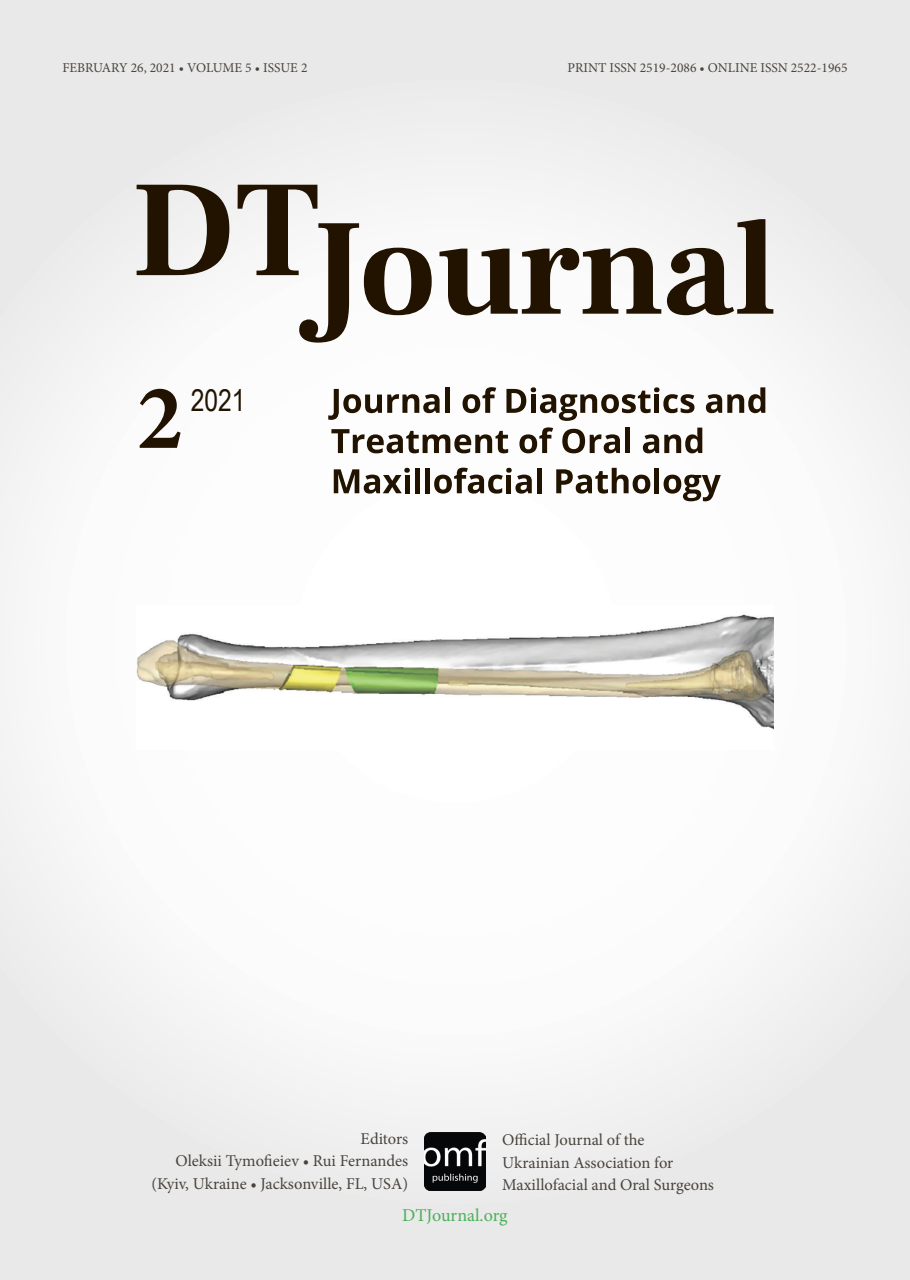
<style>
.page{position:relative;width:910px;height:1280px;background:#fff}
.page>*{position:absolute;margin:0;border:0;box-sizing:border-box;transform-origin:0 0}
.t1{font:700 93px "Minion Pro";color:#211300}
.t2{font:30px "Arial Narrow";color:#211300}
.t3{font:18px "Minion Pro";letter-spacing:-.005em;color:#4ab059}
.t4{font:16.5px "Minion Pro";color:#49433c}
.t5{font:13.5px "Minion Pro";color:#49433c}
</style>
<div class="page">
<img style="left:0;top:0;width:910px;height:1280px">
<img style="left:425px;top:1132px;width:60px;height:59px">
<svg style="left:439px;top:248px;width:222px;height:67px"></svg>
<svg style="left:667px;top:219px;width:106px;height:96px"></svg>
<svg style="left:137px;top:185px;width:92px;height:90px"></svg>
<svg style="left:238px;top:185px;width:194px;height:158px"></svg>
<svg style="left:328px;top:389px;width:112px;height:31px"></svg>
<div style="left:445px;top:387px;width:5px;height:26px;background:#211300"></div>
<svg style="left:463px;top:387px;width:33px;height:26px"></svg>
<svg style="left:506px;top:387px;width:188px;height:34px"></svg>
<svg style="left:706px;top:387px;width:59px;height:26px"></svg>
<svg style="left:331px;top:429px;width:177px;height:24px"></svg>
<svg style="left:519px;top:427px;width:34px;height:26px"></svg>
<svg style="left:562px;top:429px;width:58px;height:24px"></svg>
<div style="left:625px;top:428px;width:5px;height:25px;background:#211300"></div>
<svg style="left:643px;top:428px;width:59px;height:25px"></svg>
<svg style="left:334px;top:468px;width:76px;height:26px"></svg>
<div style="left:405px;top:475px;width:5px;height:18px;background:#211300"></div>
<div style="left:415px;top:468px;width:5px;height:25px;background:#211300"></div>
<div style="left:425px;top:468px;width:5px;height:25px;background:#211300"></div>
<svg style="left:434px;top:468px;width:98px;height:26px"></svg>
<div style="left:537px;top:468px;width:5px;height:25px;background:#211300"></div>
<svg style="left:556px;top:468px;width:94px;height:26px"></svg>
<div style="left:654px;top:468px;width:5px;height:25px;background:#211300"></div>
<svg style="left:664px;top:475px;width:57px;height:26px"></svg>
<img style="left:137px;top:605px;width:636px;height:144px">
<p class="t5" style="left:63px;top:59px;width:246px">FEBRUARY 26, 2021 • VOLUME 5 • ISSUE 2</p>
<p class="t5" style="left:567px;top:59px;width:281px">PRINT ISSN 2519-2086 • ONLINE ISSN 2522-1965</p>
<p class="t1" style="left:137px;top:353px;width:48px">2</p>
<p class="t2" style="left:191px;top:378px;width:56px">2021</p>
<p class="t4" style="left:361px;top:1127px;width:49px">Editors</p>
<p class="t4" style="left:175px;top:1150px;width:234px">Oleksii Tymofieiev • Rui Fernandes</p>
<p class="t4" style="left:151px;top:1172px;width:258px">(Kyiv, Ukraine • Jacksonville, FL, USA)</p>
<p class="t4" style="left:502px;top:1129px;width:144px">Official Journal of the</p>
<p class="t4" style="left:502px;top:1151px;width:173px">Ukrainian Association for</p>
<p class="t4" style="left:502px;top:1174px;width:213px">Maxillofacial and Oral Surgeons</p>
<p class="t3" style="left:402px;top:1203px;width:107px">DTJournal.org</p>
</div>
